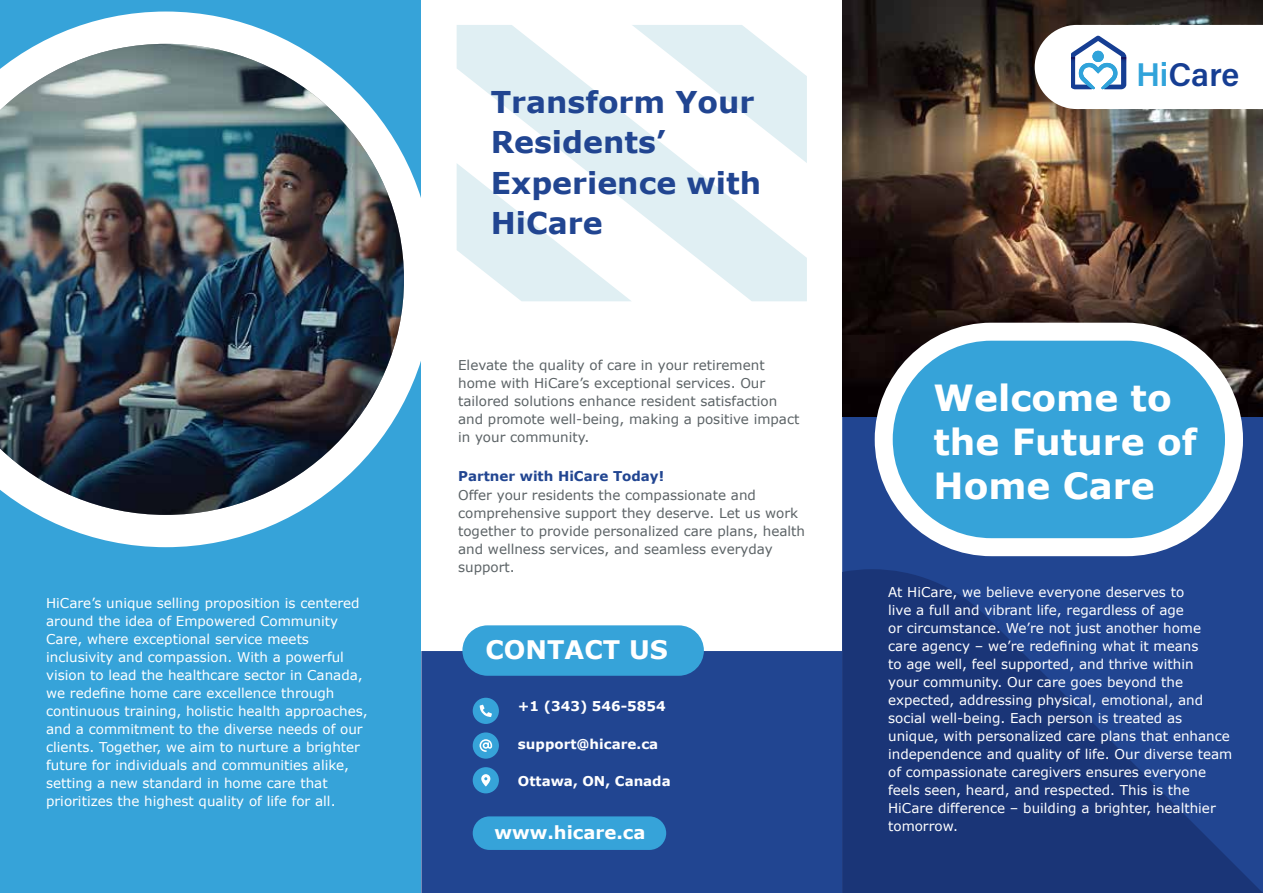
<style>
.page{position:relative;width:1263px;height:893px;background:#fff}
.page>*{position:absolute;margin:0;border:0;box-sizing:border-box;transform-origin:0 0}
.t1{font:700 36px/44.1px "Verdana";color:#fff}
.t2{font:700 30px/40.5px "Verdana";color:#214591}
.t3{font:700 25.5px "Verdana";color:#fff}
.t4{font:700 18px "Verdana";color:#fff}
.t5{font:13.5px/18px "Verdana";color:#fff}
.t6{font:13.5px/18px "Verdana";color:#5c6366}
.t7{font:700 13.5px "Verdana";color:#fff}
.t8{font:700 13.5px "Verdana";color:#214591}
</style>
<div class="page">
<div style="left:0;top:0;width:421px;height:893px;background:#36a3d9"></div>
<svg style="left:842px;top:417px;width:421px;height:152px;background:#2e5097"></svg>
<div style="left:421px;top:651px;width:421px;height:242px;background:#214591"></div>
<svg style="left:842px;top:569px;width:421px;height:324px;background:#1c3b81"></svg>
<svg style="left:38px;top:12px;width:383px;height:535px"></svg>
<div style="left:473px;top:816px;width:193px;height:34px;background:#36a3d9;border-radius:17px"></div>
<img style="left:0;top:44px;width:404px;height:471px">
<svg style="left:457px;top:25px;width:350px;height:276px"></svg>
<div style="left:473px;top:767px;width:26px;height:26px;background:#36a3d9;border-radius:50%"></div>
<svg style="left:481px;top:774px;width:9px;height:12px"></svg>
<div style="left:473px;top:732px;width:26px;height:27px;background:#36a3d9;border-radius:50%"></div>
<svg style="left:479px;top:739px;width:13px;height:13px"></svg>
<div style="left:473px;top:698px;width:26px;height:26px;background:#36a3d9;border-radius:50%"></div>
<svg style="left:480px;top:705px;width:12px;height:12px"></svg>
<img style="left:842px;top:0;width:421px;height:417px">
<div style="left:884px;top:332px;width:350px;height:215px;background:#36a3d9;border-radius:108px"></div>
<div style="left:875px;top:323px;width:368px;height:233px;border:18px solid #fff;border-radius:108px"></div>
<div style="left:462px;top:625px;width:242px;height:51px;background:#36a3d9;border-radius:25px"></div>
<svg style="left:1035px;top:25px;width:228px;height:84px"></svg>
<p class="t5" style="left:46px;top:594px;width:323px">HiCare’s unique selling proposition is centered around the idea of Empowered Community Care, where exceptional service meets inclusivity and compassion. With a powerful vision to lead the healthcare sector in Canada, we redefine home care excellence through continuous training, holistic health approaches, and a commitment to the diverse needs of our clients. Together, we aim to nurture a brighter future for individuals and communities alike, setting a new standard in home care that prioritizes the highest quality of life for all.</p>
<h2 class="t2" style="left:491px;top:82px;width:272px">Transform Your<br>Residents’<br>Experience with<br>HiCare</h2>
<p class="t6" style="left:458px;top:356px;width:343px">Elevate the quality of care in your retirement home with HiCare’s exceptional services. Our tailored solutions enhance resident satisfaction and promote well-being, making a positive impact in your community.</p>
<p class="t8" style="left:458px;top:467px;width:208px">Partner with HiCare Today!</p>
<p class="t6" style="left:458px;top:486px;width:348px">Offer your residents the compassionate and comprehensive support they deserve. Let us work together to provide personalized care plans, health and wellness services, and seamless everyday support.</p>
<h3 class="t3" style="left:485px;top:633px;width:184px">CONTACT US</h3>
<p class="t7" style="left:518px;top:697px;width:149px">+1 (343) 546-5854</p>
<p class="t7" style="left:518px;top:735px;width:142px">support@hicare.ca</p>
<p class="t7" style="left:518px;top:773px;width:154px">Ottawa, ON, Canada</p>
<h1 class="t1" style="left:933px;top:376px;width:265px">Welcome to the Future of<br>Home Care</h1>
<p class="t5" style="left:888px;top:583px;width:346px">At HiCare, we believe everyone deserves to<br>live a full and vibrant life, regardless of age<br>or circumstance. We’re not just another home care agency – we’re redefining what it means<br>to age well, feel supported, and thrive within<br>your community. Our care goes beyond the expected, addressing physical, emotional, and social well-being. Each person is treated as unique, with personalized care plans that enhance independence and quality of life. Our diverse team of compassionate caregivers ensures everyone feels seen, heard, and respected. This is the HiCare difference – building a brighter, healthier</p>
<h3 class="t4" style="left:495px;top:820px;width:152px">www.hicare.ca</h3>
<p class="t5" style="left:888px;top:817px;width:72px">tomorrow.</p>
</div>
